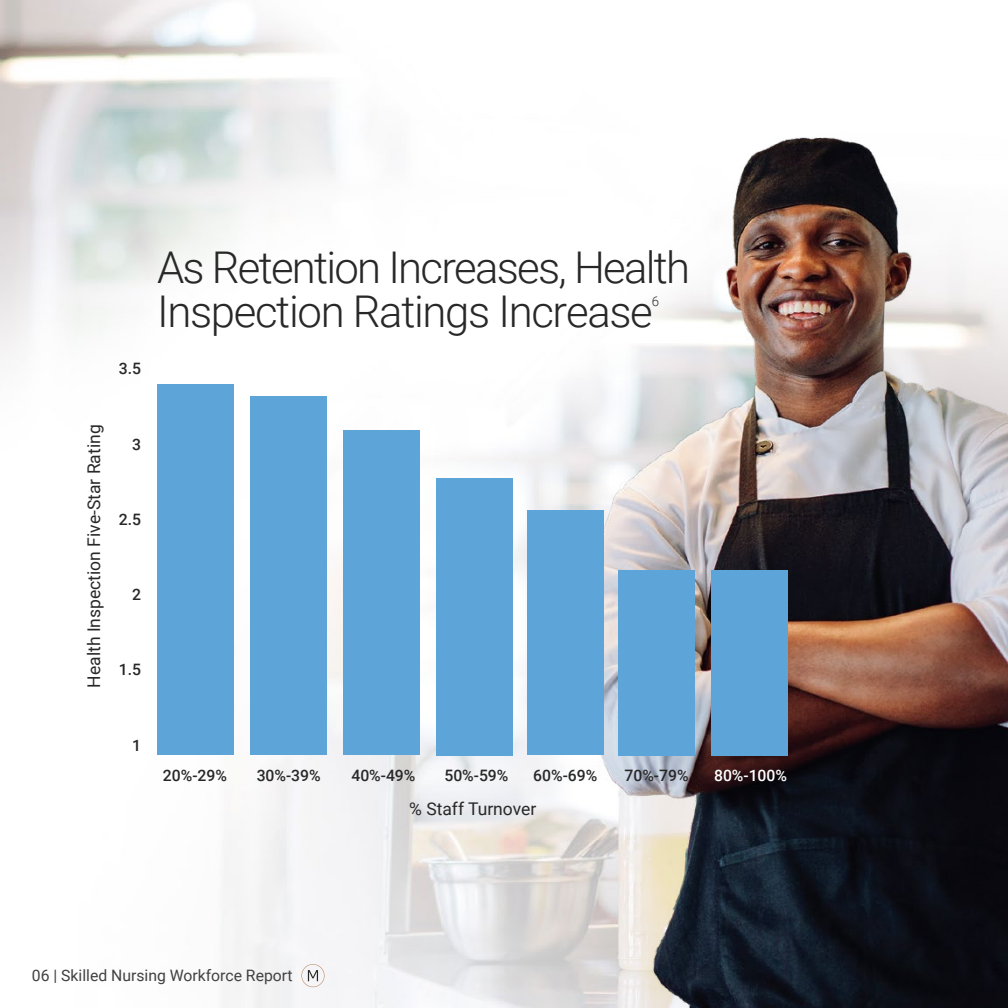
<style>
.page{position:relative;width:1008px;height:1008px;background:#fff}
.page>*{position:absolute;margin:0;border:0;box-sizing:border-box;transform-origin:0 0}
.t1{font:300 43.75px/43.8px "Roboto";letter-spacing:-.035em;color:#292829}
.t2{font:17.5px "Roboto";color:#292829}
.t3{font:500 15.75px "Roboto";color:#292829}
.t4{font:15.75px "Roboto";color:#414042}
.t5{font:500 15.75px "Roboto";color:#fff}
.t6{font:300 13.3px "Roboto";color:#292829}
</style>
<div class="page">
<img style="left:0;top:0;width:834px;height:1008px">
<img style="left:582px;top:138px;width:426px;height:870px">
<div style="left:711px;top:570px;width:77px;height:185px;background:#5da5d8"></div>
<div style="left:618px;top:570px;width:77px;height:185px;background:#5da5d8"></div>
<div style="left:527px;top:510px;width:77px;height:245px;background:#5da5d8"></div>
<div style="left:436px;top:478px;width:76px;height:277px;background:#5da5d8"></div>
<div style="left:343px;top:431px;width:76px;height:324px;background:#5da5d8"></div>
<div style="left:250px;top:397px;width:76px;height:358px;background:#5da5d8"></div>
<div style="left:157px;top:384px;width:76px;height:371px;background:#5da5d8"></div>
<svg style="left:301px;top:964px;width:24px;height:23px"></svg>
<p class="t3" style="left:119px;top:358px;width:24px">3.5</p>
<h1 class="t1" style="left:157px;top:244px;width:535px">As Retention Increases, Health<br>Inspection Ratings Increase</h1>
<p class="t6" style="left:652px;top:292px;width:9px">6</p>
<p class="t2" style="left:82px;top:688px;width:265px;rotate:-90deg">Health Inspection Five-Star Rating</p>
<p class="t3" style="left:132px;top:433px;width:10px">3</p>
<p class="t3" style="left:119px;top:508px;width:24px">2.5</p>
<p class="t3" style="left:132px;top:584px;width:10px">2</p>
<p class="t3" style="left:119px;top:659px;width:24px">1.5</p>
<p class="t3" style="left:132px;top:734px;width:10px">1</p>
<p class="t3" style="left:163px;top:765px;width:66px">20%-29%</p>
<p class="t3" style="left:257px;top:765px;width:66px">30%-39%</p>
<p class="t3" style="left:351px;top:765px;width:66px">40%-49%</p>
<p class="t3" style="left:444px;top:765px;width:66px">50%-59%</p>
<p class="t3" style="left:533px;top:765px;width:66px">60%-69%</p>
<p class="t3" style="left:625px;top:765px;width:66px">70%-79%</p>
<p class="t2" style="left:409px;top:796px;width:129px">% Staff Turnover</p>
<p class="t5" style="left:714px;top:765px;width:75px">80%-100%</p>
<p class="t4" style="left:32px;top:964px;width:262px">06 | Skilled Nursing Workforce Report</p>
</div>
